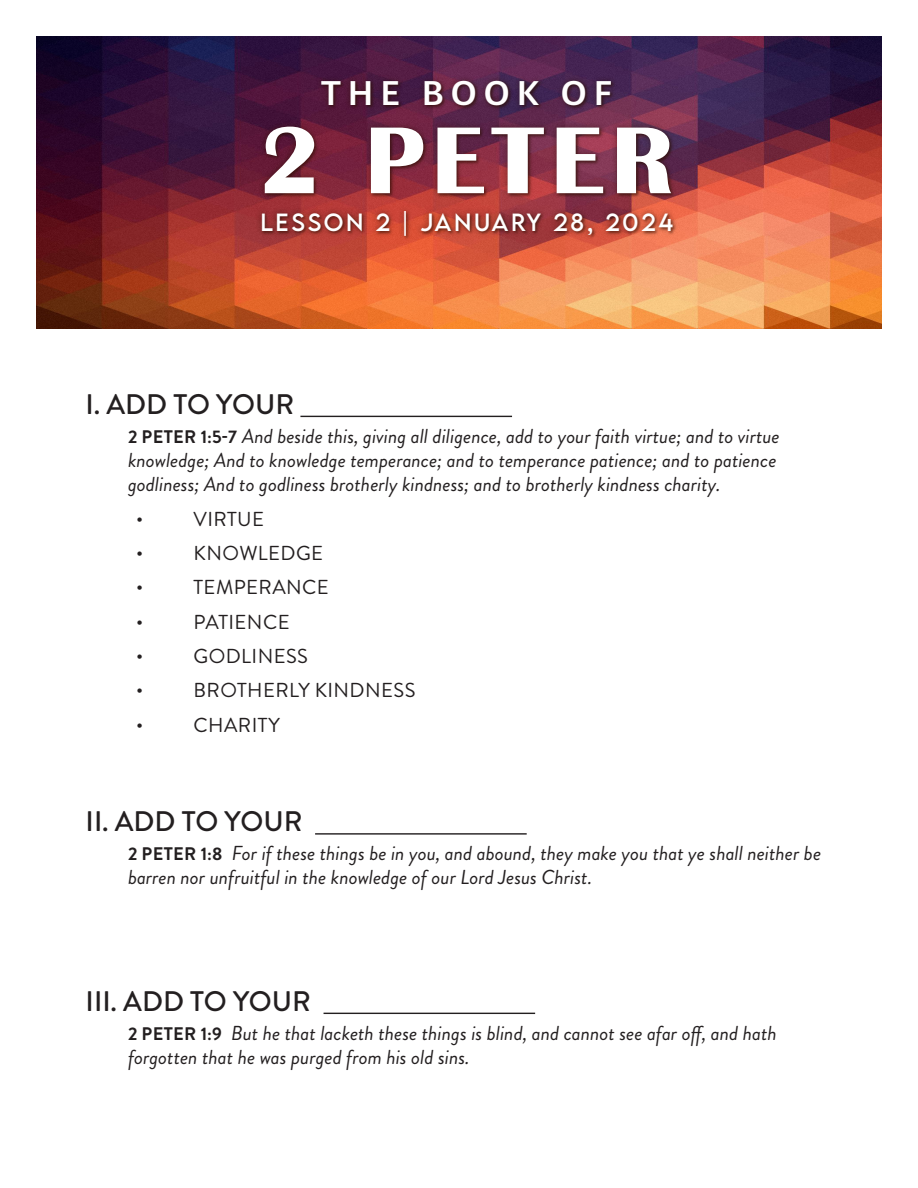
<style>
.page{position:relative;width:918px;height:1188px;background:#fff}
.page>*{position:absolute;margin:0;border:0;box-sizing:border-box;transform-origin:0 0}
.t1{font:700 98.4px "Britannic";letter-spacing:.08em;color:#fff}
.t2{font:600 35.1px "Brando Sans";letter-spacing:.2em;color:#fff}
.t3{font:500 28.35px "Brandon Grotesque";color:#231f20}
.t4{font:22.05px "LEMONMILK";letter-spacing:.12em;color:#fff}
.t5{font:italic 20.25px/24.3px "Brandon Grotesque";color:#231f20}
.t6{font:20.25px "Brandon Grotesque";letter-spacing:.02em;color:#231f20}
.s1{font-weight:700;font-style:normal;font-size:18.15px}
</style>
<div class="page">
<img style="left:36px;top:36px;width:846px;height:292px">
<div style="left:258px;top:75px;width:419px;height:124px;background:#2b0d00;opacity:.43"></div>
<div style="left:255px;top:204px;width:425px;height:38px;background:#2b0d00;opacity:.43"></div>
<hr style="left:300px;top:416px;width:212px;height:1px;background:#231f20">
<hr style="left:315px;top:833px;width:212px;height:2px;background:#231f20">
<hr style="left:324px;top:1013px;width:211px;height:1px;background:#231f20">
<p class="t2" style="left:321px;top:72px;width:293px">THE BOOK OF</p>
<p class="t1" style="left:260px;top:105px;width:415px">2 PETER</p>
<p class="t4" style="left:260px;top:208px;width:414px">LESSON 2 | JANUARY 28, 2024</p>
<p class="t3" style="left:86px;top:384px;width:210px">I. ADD TO YOUR</p>
<p class="t5" style="left:128px;top:424px;width:653px"><span class="s1">2 PETER 1:5-7</span> And beside this, giving all diligence, add to your faith virtue; and to virtue knowledge; And to knowledge temperance; and to temperance patience; and to patience godliness; And to godliness brotherly kindness; and to brotherly kindness charity.</p>
<p class="t6" style="left:136px;top:505px;width:9px">•</p>
<p class="t6" style="left:194px;top:505px;width:72px">VIRTUE</p>
<p class="t6" style="left:136px;top:539px;width:9px">•</p>
<p class="t6" style="left:194px;top:539px;width:131px">KNOWLEDGE</p>
<p class="t6" style="left:136px;top:573px;width:9px">•</p>
<p class="t6" style="left:194px;top:573px;width:137px">TEMPERANCE</p>
<p class="t6" style="left:136px;top:608px;width:9px">•</p>
<p class="t6" style="left:194px;top:608px;width:98px">PATIENCE</p>
<p class="t6" style="left:136px;top:642px;width:9px">•</p>
<p class="t6" style="left:194px;top:642px;width:116px">GODLINESS</p>
<p class="t6" style="left:136px;top:676px;width:9px">•</p>
<p class="t6" style="left:194px;top:676px;width:223px">BROTHERLY KINDNESS</p>
<p class="t6" style="left:136px;top:711px;width:9px">•</p>
<p class="t6" style="left:194px;top:711px;width:88px">CHARITY</p>
<p class="t3" style="left:86px;top:802px;width:219px">II. ADD TO YOUR</p>
<p class="t5" style="left:128px;top:841px;width:695px"><span class="s1">2 PETER 1:8</span> For if these things be in you, and abound, they make you that ye shall neither be barren nor unfruitful in the knowledge of our Lord Jesus Christ.</p>
<p class="t3" style="left:86px;top:981px;width:227px">III. ADD TO YOUR</p>
<p class="t5" style="left:128px;top:1021px;width:650px"><span class="s1">2 PETER 1:9</span> But he that lacketh these things is blind, and cannot see afar off, and hath forgotten that he was purged from his old sins.</p>
</div>
